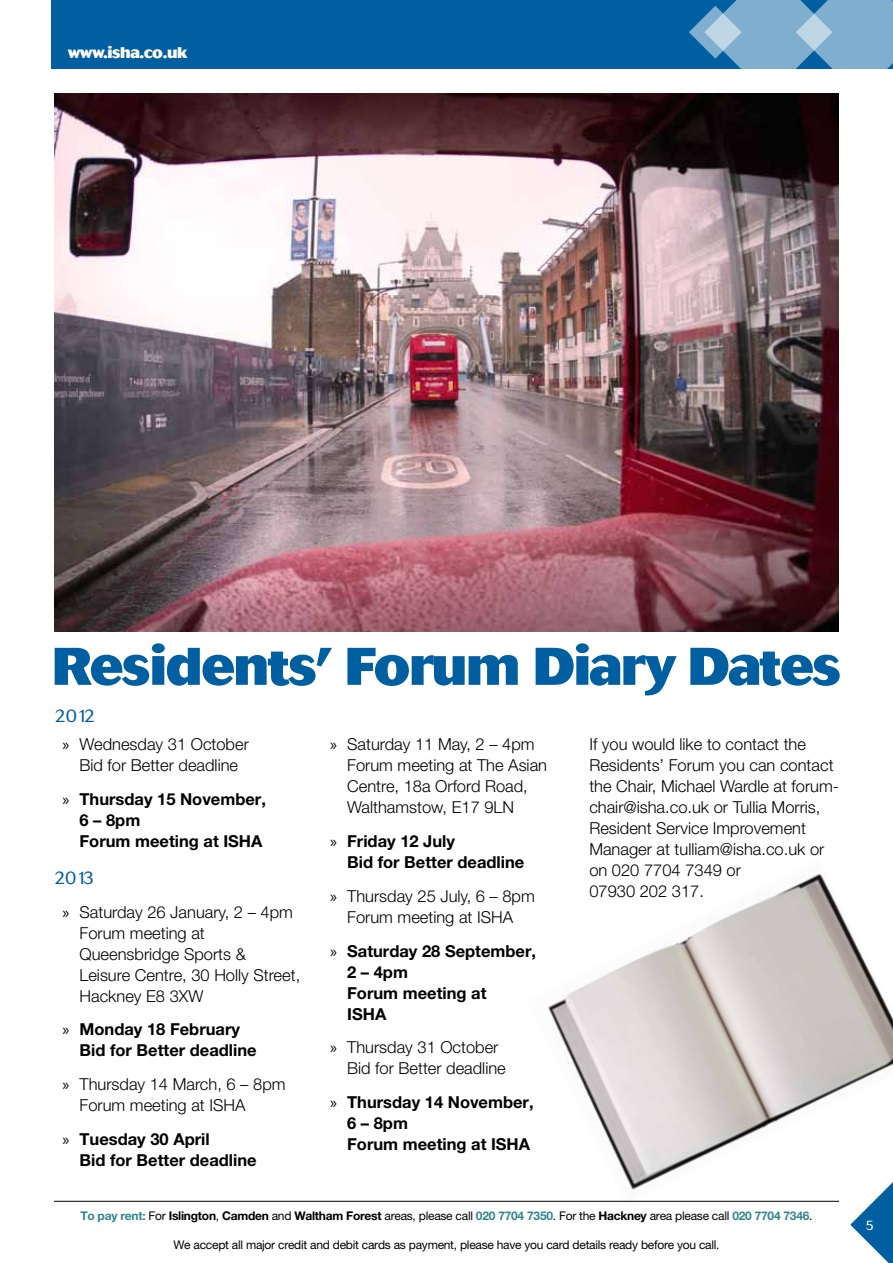
<style>
.page{position:relative;width:893px;height:1263px;background:#fff}
.page>*{position:absolute;margin:0;border:0;box-sizing:border-box;transform-origin:0 0}
.t1{font:300 18px "Cosmos";letter-spacing:-.04em;color:#005fa0}
.t2{font:300 16.5px/21px "Helvetica Neue LT Pro";color:#000}
.t3{font:700 16.5px/21px "Helvetica Neue LT Pro";color:#000}
.t4{font:800 15.3px "Cosmos";letter-spacing:-.03em;color:#fff}
.t5{font:300 13.5px "Cosmos";color:#fff}
.t6{font:12px "Helvetica Neue LT Pro";letter-spacing:-.02em;color:#000}
.s1{font-family:"Myriad Pro";font-weight:400}
.s2{font-weight:700;color:#338590}
.s3{font-weight:700}
</style>
<div class="page">
<div style="left:51px;top:0;width:842px;height:68px;background:#005fa0"></div>
<svg style="left:689px;top:0;width:204px;height:69px;background:#71a5c9"></svg>
<img style="left:54px;top:93px;width:785px;height:538px">
<svg style="left:55px;top:643px;width:785px;height:52px"></svg>
<svg style="left:850px;top:1204px;width:43px;height:59px"></svg>
<img style="left:527px;top:873px;width:366px;height:331px">
<hr style="left:54px;top:1201px;width:785px;height:1px;background:#000">
<p class="t4" style="left:68px;top:43px;width:121px">www.isha.co.uk</p>
<p class="t1" style="left:55px;top:705px;width:42px">2012</p>
<p class="t2" style="left:63px;top:733px;width:188px;text-align:center"><span class="s1">»</span> Wednesday 31 October<br>Bid for Better deadline</p>
<p class="t3" style="left:80px;top:788px;width:188px;text-indent:-17px"><span class="s1">»</span> Thursday 15 November,<br>6 – 8pm<br>Forum meeting at ISHA</p>
<p class="t1" style="left:54px;top:867px;width:42px">2013</p>
<p class="t2" style="left:80px;top:901px;width:222px;text-indent:-17px"><span class="s1">»</span> Saturday 26 January, 2 – 4pm<br>Forum meeting at<br>Queensbridge Sports &amp;<br>Leisure Centre, 30 Holly Street,<br>Hackney E8 3XW</p>
<p class="t3" style="left:80px;top:1019px;width:179px;text-indent:-17px"><span class="s1">»</span> Monday 18 February<br>Bid for Better deadline</p>
<p class="t2" style="left:80px;top:1073px;width:208px;text-indent:-17px"><span class="s1">»</span> Thursday 14 March, 6 – 8pm<br>Forum meeting at ISHA</p>
<p class="t3" style="left:80px;top:1128px;width:179px;text-indent:-17px"><span class="s1">»</span> Tuesday 30 April<br>Bid for Better deadline</p>
<p class="t2" style="left:347px;top:734px;width:201px;text-indent:-17px"><span class="s1">»</span> Saturday 11 May, 2 – 4pm<br>Forum meeting at The Asian<br>Centre, 18a Orford Road,<br>Walthamstow, E17 9LN</p>
<p class="t3" style="left:347px;top:830px;width:179px;text-indent:-17px"><span class="s1">»</span> Friday 12 July<br>Bid for Better deadline</p>
<p class="t2" style="left:330px;top:885px;width:206px;text-align:center"><span class="s1">»</span> Thursday 25 July, 6 – 8pm<br>Forum meeting at ISHA</p>
<p class="t3" style="left:347px;top:940px;width:190px;text-indent:-17px"><span class="s1">»</span> Saturday 28 September,<br>2 – 4pm<br>Forum meeting at<br>ISHA</p>
<p class="t2" style="left:347px;top:1037px;width:160px;text-indent:-17px"><span class="s1">»</span> Thursday 31 October<br>Bid for Better deadline</p>
<p class="t3" style="left:347px;top:1091px;width:188px;text-indent:-17px"><span class="s1">»</span> Thursday 14 November,<br>6 – 8pm<br>Forum meeting at ISHA</p>
<p class="t2" style="left:589px;top:734px;width:251px">If you would like to contact the<br>Residents’ Forum you can contact the Chair, Michael Wardle at forum&shy;chair@isha.co.uk or Tullia Morris,<br>Resident Service Improvement<br>Manager at tulliam@isha.co.uk or on 020 7704 7349 or<br>07930 202 317.</p>
<p class="t6" style="left:80px;top:1208px;width:734px"><span class="s2">To pay rent:</span> For <span class="s3">Islington</span>, <span class="s3">Camden</span> and <span class="s3">Waltham Forest</span> areas, please call <span class="s2">020 7704 7350</span>. For the <span class="s3">Hackney</span> area please call <span class="s2">020 7704 7346</span>.</p>
<p class="t6" style="left:173px;top:1238px;width:548px">We accept all major credit and debit cards as payment, please have you card details ready before you call.</p>
<p class="t5" style="left:865px;top:1217px;width:10px">5</p>
</div>
